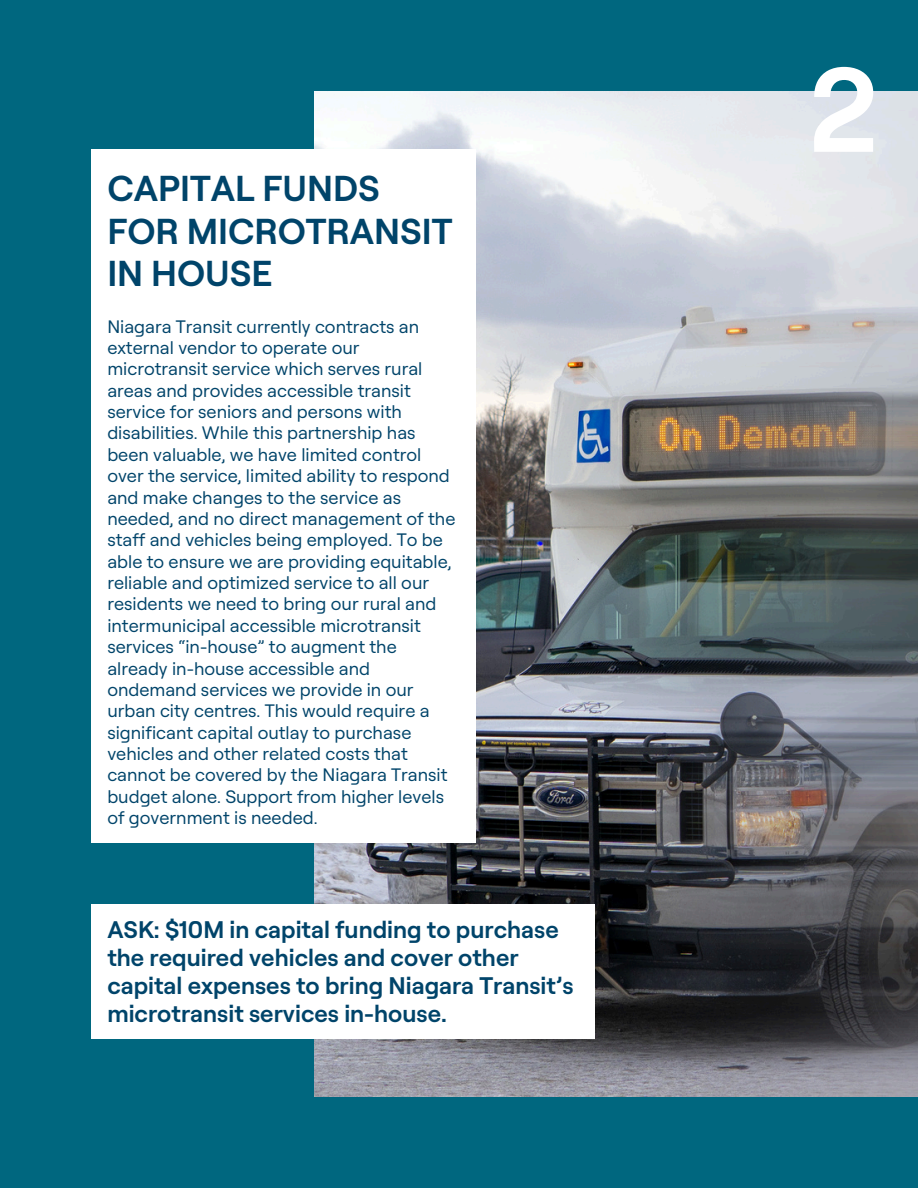
<style>
.page{position:relative;width:918px;height:1188px;background:#00677f}
.page>*{position:absolute;margin:0;border:0;box-sizing:border-box;transform-origin:0 0}
.t1{font:600 120px "Roobert";color:#fff}
.t2{font:600 36px/42.8px "Roobert";color:#00446a}
.t3{font:600 24px/28.2px "Roobert";color:#00446a}
.t4{font:18px/21.3px "Roobert";color:#00446a}
</style>
<div class="page">
<img style="left:314px;top:92px;width:604px;height:1004px">
<div style="left:92px;top:149px;width:384px;height:694px;background:#fff"></div>
<div style="left:92px;top:905px;width:503px;height:134px;background:#fff"></div>
<p class="t2" style="left:107px;top:166px;width:347px">CAPITAL FUNDS<br>FOR MICROTRANSIT<br>IN HOUSE</p>
<p class="t4" style="left:107px;top:315px;width:350px">Niagara Transit currently contracts an external vendor to operate our microtransit service which serves rural areas and provides accessible transit service for seniors and persons with disabilities. While this partnership has been valuable, we have limited control over the service, limited ability to respond and make changes to the service as needed, and no direct management of the staff and vehicles being employed. To be able to ensure we are providing equitable, reliable and optimized service to all our residents we need to bring our rural and intermunicipal accessible microtransit services “in-house” to augment the already in-house accessible and ondemand services we provide in our urban city centres. This would require a significant capital outlay to purchase vehicles and other related costs that cannot be covered by the Niagara Transit budget alone. Support from higher levels of government is needed.</p>
<h1 class="t3" style="left:107px;top:915px;width:468px">ASK: $10M in capital funding to purchase the required vehicles and cover other capital expenses to bring Niagara Transit’s microtransit services in-house.</h1>
<p class="t1" style="left:809px;top:30px;width:71px">2</p>
</div>
